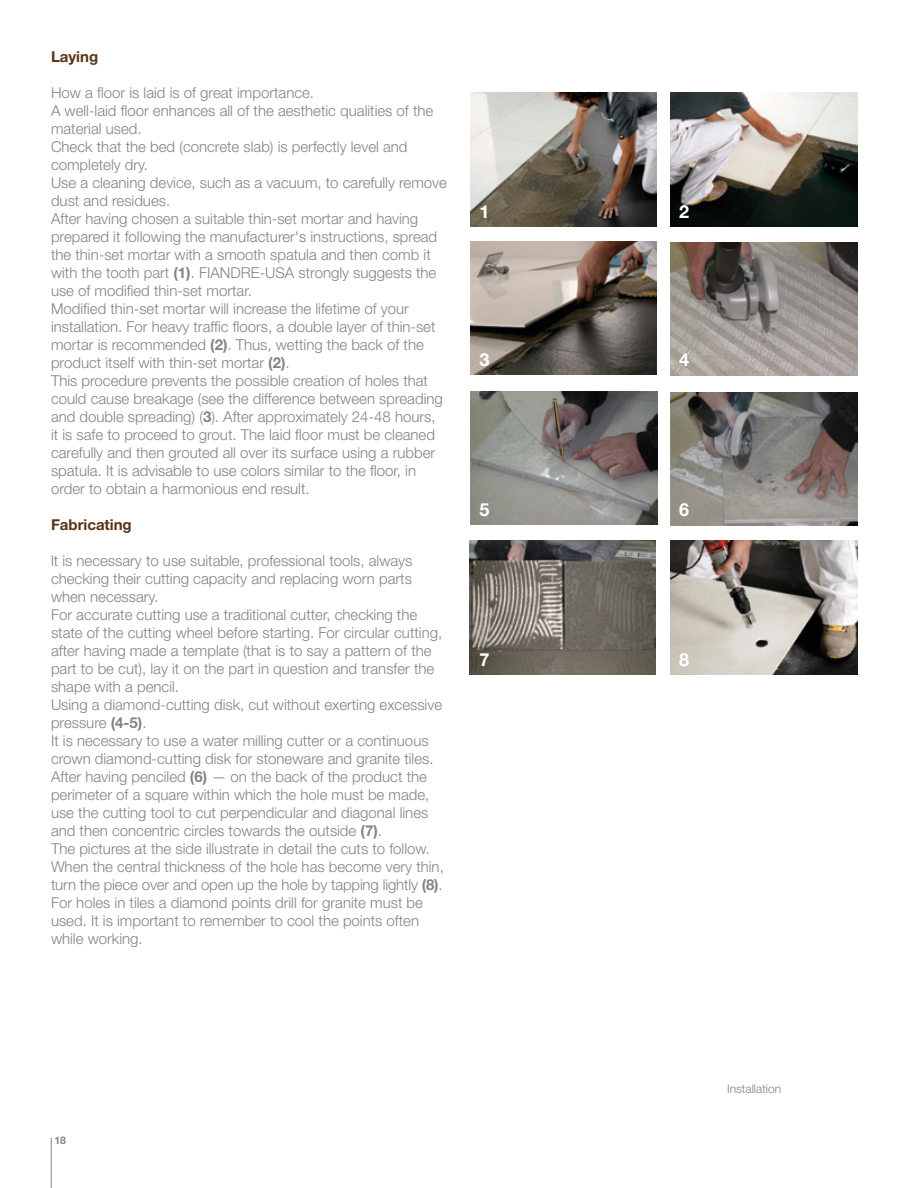
<style>
.page{position:relative;width:918px;height:1188px;background:#fff}
.page>*{position:absolute;margin:0;border:0;box-sizing:border-box;transform-origin:0 0}
.t1{font:700 18px "Helvetica Neue LT Std";color:#fff}
.t2{font:300 15px/18px "Helvetica Neue LT Std";color:#808387}
.t3{font:700 15px "Helvetica Neue LT Std";color:#5a3217}
.t4{font:300 12px "Helvetica Neue LT Std";color:#808387}
.t5{font:700 10.5px "Helvetica Neue LT Std";color:#808387}
.s1{font-weight:700}
</style>
<div class="page">
<hr style="left:51px;top:1138px;width:1px;height:50px;background:#808387">
<img style="left:471px;top:93px;width:185px;height:133px">
<img style="left:671px;top:93px;width:187px;height:134px">
<img style="left:671px;top:242px;width:187px;height:134px">
<img style="left:471px;top:241px;width:185px;height:134px">
<img style="left:471px;top:392px;width:186px;height:133px">
<img style="left:671px;top:393px;width:187px;height:132px">
<img style="left:470px;top:541px;width:185px;height:133px">
<img style="left:671px;top:541px;width:187px;height:133px">
<p class="t3" style="left:51px;top:47px;width:49px">Laying</p>
<p class="t2" style="left:51px;top:83px;width:397px">How a floor is laid is of great importance.<br>A well-laid floor enhances all of the aesthetic qualities of the material used.<br>Check that the bed (concrete slab) is perfectly level and completely dry.<br>Use a cleaning device, such as a vacuum, to carefully remove dust and residues.<br>After having chosen a suitable thin-set mortar and having prepared it following the manufacturer's instructions, spread the thin-set mortar with a smooth spatula and then comb it with the tooth part <span class="s1">(1)</span>. FIANDRE-USA strongly suggests the use of modified thin-set mortar.<br>Modified thin-set mortar will increase the lifetime of your installation. For heavy traffic floors, a double layer of thin-set mortar is recommended <span class="s1">(2)</span>. Thus, wetting the back of the product itself with thin-set mortar <span class="s1">(2)</span>.<br>This procedure prevents the possible creation of holes that could cause breakage (see the difference between spreading and double spreading) (<span class="s1">3</span>). After approximately 24-48 hours,<br>it is safe to proceed to grout. The laid floor must be cleaned carefully and then grouted all over its surface using a rubber spatula. It is advisable to use colors similar to the floor, in order to obtain a harmonious end result.</p>
<p class="t3" style="left:51px;top:515px;width:82px">Fabricating</p>
<p class="t2" style="left:51px;top:551px;width:394px">lt is necessary to use suitable, professional tools, always checking their cutting capacity and replacing worn parts when necessary.<br>For accurate cutting use a traditional cutter, checking the state of the cutting wheel before starting. For circular cutting, after having made a template (that is to say a pattern of the part to be cut), lay it on the part in question and transfer the shape with a pencil.<br>Using a diamond-cutting disk, cut without exerting excessive pressure <span class="s1">(4-5)</span>.<br>It is necessary to use a water milling cutter or a continuous crown diamond-cutting disk for stoneware and granite tiles.<br>After having penciled <span class="s1">(6)</span> — on the back of the product the perimeter of a square within which the hole must be made, use the cutting tool to cut perpendicular and diagonal lines and then concentric circles towards the outside <span class="s1">(7)</span>.<br>The pictures at the side illustrate in detail the cuts to follow.<br>When the central thickness of the hole has become very thin, turn the piece over and open up the hole by tapping lightly <span class="s1">(8)</span>.<br>For holes in tiles a diamond points drill for granite must be used. It is important to remember to cool the points often while working.</p>
<p class="t1" style="left:479px;top:200px;width:12px">1</p>
<p class="t1" style="left:679px;top:200px;width:12px">2</p>
<p class="t1" style="left:479px;top:349px;width:12px">3</p>
<p class="t1" style="left:679px;top:349px;width:12px">4</p>
<p class="t1" style="left:479px;top:499px;width:12px">5</p>
<p class="t1" style="left:679px;top:499px;width:12px">6</p>
<p class="t1" style="left:479px;top:648px;width:12px">7</p>
<p class="t1" style="left:679px;top:648px;width:12px">8</p>
<p class="t5" style="left:54px;top:1134px;width:13px">18</p>
<p class="t4" style="left:727px;top:1082px;width:56px">Installation</p>
</div>
